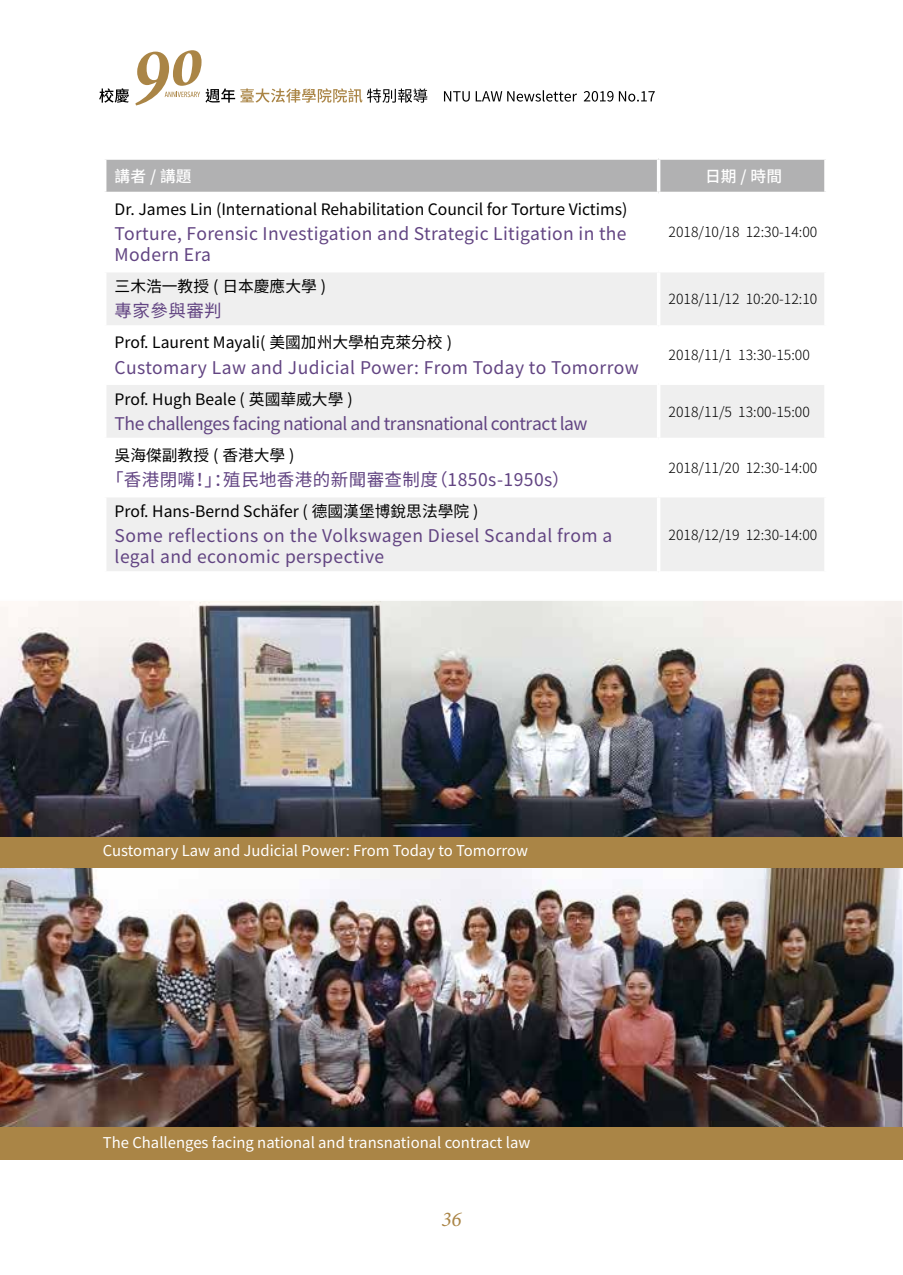
<style>
.page{position:relative;width:903px;height:1275px;background:#fff}
.page>*{position:absolute;margin:0;border:0;box-sizing:border-box;transform-origin:0 0}
.t1{font:italic 21px "Minion Pro";color:#aa8546}
.t2{font:17.5px/21px "Source Han Sans TC";letter-spacing:.02em;color:#624482}
.t3{font:17.5px "Source Han Sans TC";letter-spacing:-.03em;color:#624482}
.t4{font:15.75px "Source Han Sans TC";color:#000}
.t5{font:500 15.75px "Source Han Sans TC";color:#fff}
.t6{font:14.88px "Source Han Sans TC";color:#fff}
.t7{font:300 14px "Source Han Sans TC";color:#000}
</style>
<div class="page">
<img style="left:0;top:868px;width:903px;height:259px">
<div style="left:0;top:1127px;width:903px;height:33px;background:#aa8546"></div>
<div style="left:106px;top:160px;width:718px;height:32px;background:#b1b1b2"></div>
<svg style="left:107px;top:273px;width:717px;height:298px;fill:#efefef"></svg>
<svg style="left:105px;top:158px;width:554px;height:2px"></svg>
<svg style="left:659px;top:159px;width:167px;height:1px"></svg>
<hr style="left:657px;top:160px;width:3px;height:32px;background:#fff">
<svg style="left:824px;top:160px;width:2px;height:32px"></svg>
<hr style="left:657px;top:272px;width:3px;height:53px;background:#fff">
<hr style="left:103px;top:325px;width:556px;height:4px;background:#fff">
<hr style="left:659px;top:325px;width:169px;height:4px;background:#fff">
<hr style="left:657px;top:329px;width:3px;height:52px;background:#fff">
<hr style="left:103px;top:381px;width:556px;height:4px;background:#fff">
<hr style="left:659px;top:381px;width:169px;height:4px;background:#fff">
<hr style="left:657px;top:385px;width:3px;height:53px;background:#fff">
<hr style="left:103px;top:438px;width:556px;height:3px;background:#fff">
<hr style="left:659px;top:438px;width:169px;height:3px;background:#fff">
<hr style="left:657px;top:441px;width:3px;height:53px;background:#fff">
<hr style="left:103px;top:494px;width:556px;height:3px;background:#fff">
<hr style="left:659px;top:494px;width:169px;height:3px;background:#fff">
<hr style="left:657px;top:497px;width:3px;height:74px;background:#fff">
<img style="left:0;top:601px;width:903px;height:236px">
<div style="left:0;top:837px;width:903px;height:31px;background:#aa8546"></div>
<svg style="left:444px;top:91px;width:26px;height:11px"></svg>
<svg style="left:476px;top:90px;width:101px;height:12px"></svg>
<svg style="left:584px;top:91px;width:29px;height:11px"></svg>
<svg style="left:619px;top:91px;width:36px;height:11px"></svg>
<svg style="left:99px;top:88px;width:30px;height:15px"></svg>
<svg style="left:135px;top:50px;width:292px;height:55px"></svg>
<p class="t5" style="left:115px;top:167px;width:79px">講者 / 講題</p>
<p class="t5" style="left:705px;top:167px;width:79px">日期 / 時間</p>
<p class="t4" style="left:115px;top:200px;width:514px">Dr. James Lin (International Rehabilitation Council for Torture Victims)</p>
<p class="t2" style="left:115px;top:224px;width:513px">Torture, Forensic Investigation and Strategic Litigation in the<br>Modern Era</p>
<p class="t7" style="left:668px;top:224px;width:150px">2018/10/18 12:30-14:00</p>
<p class="t4" style="left:115px;top:277px;width:213px">三木浩一教授 ( 日本慶應大學 )</p>
<p class="t2" style="left:115px;top:301px;width:109px">專家參與審判</p>
<p class="t7" style="left:668px;top:291px;width:150px">2018/11/12 10:20-12:10</p>
<p class="t4" style="left:115px;top:334px;width:339px">Prof. Laurent Mayali( 美國加州大學柏克萊分校 )</p>
<p class="t2" style="left:115px;top:357px;width:526px">Customary Law and Judicial Power: From Today to Tomorrow</p>
<p class="t4" style="left:115px;top:390px;width:240px">Prof. Hugh Beale ( 英國華威大學 )</p>
<p class="t3" style="left:115px;top:414px;width:474px">The challenges facing national and transnational contract law</p>
<p class="t4" style="left:115px;top:446px;width:181px">吳海傑副教授 ( 香港大學 )</p>
<p class="t2" style="left:106px;top:470px;width:465px">「香港閉嘴！」：殖民地香港的新聞審查制度（1850s-1950s）</p>
<p class="t7" style="left:668px;top:347px;width:143px">2018/11/1 13:30-15:00</p>
<p class="t7" style="left:668px;top:404px;width:143px">2018/11/5 13:00-15:00</p>
<p class="t7" style="left:668px;top:460px;width:150px">2018/11/20 12:30-14:00</p>
<p class="t4" style="left:115px;top:502px;width:365px">Prof. Hans-Bernd Schäfer ( 德國漢堡博銳思法學院 )</p>
<p class="t2" style="left:115px;top:526px;width:499px">Some reflections on the Volkswagen Diesel Scandal from a legal and economic perspective</p>
<p class="t7" style="left:668px;top:527px;width:150px">2018/12/19 12:30-14:00</p>
<p class="t6" style="left:103px;top:842px;width:426px">Customary Law and Judicial Power: From Today to Tomorrow</p>
<p class="t6" style="left:103px;top:1134px;width:429px">The Challenges facing national and transnational contract law</p>
<p class="t1" style="left:441px;top:1205px;width:22px">36</p>
</div>
